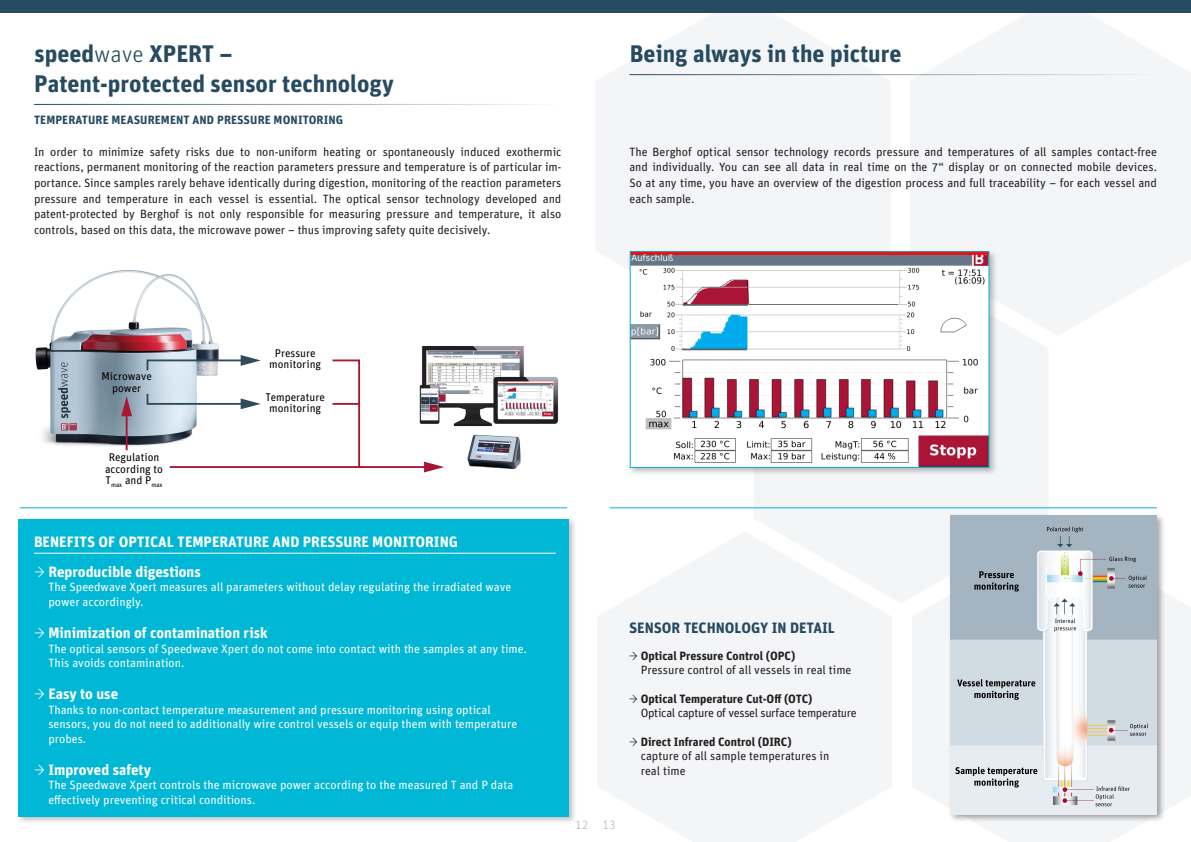
<style>
.page{position:relative;width:1191px;height:842px;background:#fff}
.page>*{position:absolute;margin:0;border:0;box-sizing:border-box;transform-origin:0 0}
.Header_24pt_fett{font:700 24px/30px "Unit Pro";color:#264a5f}
.Header_24pt_light{font:700 24px "Unit Pro";color:#264a5f}
.Infobox_Header_15_pt{font:700 15px "Unit Pro";color:#fff}
.t1{font:700 15px "Unit Pro";letter-spacing:-.005em;color:#264a5f}
.Introduction_Main_12{font:12px/15.7px "Unit Pro";letter-spacing:-.005em;color:#231f20;text-align:justify}
.t2{font:12px/14.4px "Unit Pro";color:#fff}
.Introduction_Main_12-2{font:12px/14.4px "Unit Pro";letter-spacing:-.03em;color:#231f20}
.Introduction_Main_12-3{font:700 12px "Unit Pro";letter-spacing:.01em;color:#264a5f}
.Introduction_12pt{font:300 12px "Unit Pro";color:#a9b4c3}
.t3{font:11.2px/11.2px "Unit Pro";color:#000;text-align:center}
.t4{font:6.5px "Unit Pro";color:#000}
.s1{font-weight:300}
.s2{font-weight:700}
</style>
<div class="page">
<svg style="left:596px;top:13px;width:294px;height:255px;fill:#f3f5f7"></svg>
<svg style="left:597px;top:532px;width:294px;height:310px;fill:#f3f5f7"></svg>
<svg style="left:910px;top:13px;width:281px;height:322px;fill:#f3f5f7"></svg>
<svg style="left:912px;top:593px;width:279px;height:249px;fill:#f3f5f7"></svg>
<svg style="left:753px;top:263px;width:295px;height:341px;fill:#f3f5f7"></svg>
<div style="left:16px;top:516px;width:561px;height:309px;background:#231f20;opacity:.3"></div>
<div style="left:18px;top:519px;width:551px;height:297px;background:#00b7d6"></div>
<hr style="left:34px;top:104px;width:527px;height:1px;background:#264a5f">
<hr style="left:629px;top:74px;width:528px;height:1px;background:#264a5f">
<hr style="left:34px;top:553px;width:522px;height:1px;background:#fff">
<img style="left:35px;top:270px;width:524px;height:203px">
<svg style="left:146px;top:392px;width:115px;height:17px"></svg>
<svg style="left:146px;top:355px;width:115px;height:17px"></svg>
<hr style="left:126px;top:413px;width:2px;height:37px;background:#aa1437">
<svg style="left:121px;top:396px;width:11px;height:20px"></svg>
<hr style="left:170px;top:466px;width:258px;height:2px;background:#aa1437">
<svg style="left:424px;top:462px;width:20px;height:10px"></svg>
<svg style="left:331px;top:359px;width:30px;height:110px"></svg>
<hr style="left:332px;top:403px;width:27px;height:2px;background:#aa1437">
<div style="left:627px;top:249px;width:370px;height:227px;background:#231f20;opacity:.3"></div>
<img style="left:632px;top:253px;width:355px;height:213px">
<div style="left:630px;top:251px;width:359px;height:217px;border:1px solid #00b7d6"></div>
<div style="left:0;top:0;width:1191px;height:13px;background:#264a5f"></div>
<div style="left:948px;top:513px;width:217px;height:309px;background:#231f20;opacity:.4"></div>
<img style="left:950px;top:516px;width:207px;height:298px">
<hr style="left:609px;top:507px;width:548px;height:1px;background:#00b7d6">
<hr style="left:20px;top:507px;width:547px;height:1px;background:#00b7d6">
<p class="Header_24pt_fett" style="left:34px;top:37px;width:361px">speed<span class="s1">wave</span> XPERT –<br>Patent-protected sensor technology</p>
<p class="Header_24pt_light" style="left:630px;top:36px;width:273px">Being always in the picture</p>
<p class="Introduction_Main_12-3" style="left:34px;top:111px;width:311px">TEMPERATURE MEASUREMENT AND PRESSURE MONITORING</p>
<p class="Introduction_Main_12" style="left:34px;top:143px;width:529px">In order to minimize safety risks due to non-uniform heating or spontaneously induced exothermic reactions, permanent monitoring of the reaction parameters pressure and temperature is of particular im&shy;portance. Since samples rarely behave identically during digestion, monitoring of the reaction parameters pressure and temperature in each vessel is essential. The optical sensor technology developed and patent-protected by Berghof is not only responsible for measuring pressure and temperature, it also controls, based on this data, the microwave power – thus improving safety quite decisively.</p>
<p class="Introduction_Main_12" style="left:629px;top:143px;width:529px">The Berghof optical sensor technology records pressure and temperatures of all samples contact-free and individually. You can see all data in real time on the 7“ display or on connected mobile devices.<br>So at any time, you have an overview of the digestion process and full traceability – for each vessel and each sample.</p>
<p class="t3" style="left:101px;top:370px;width:52px;line-height:12.1px">Microwave power</p>
<p class="t3" style="left:105px;top:451px;width:59px">Regulation according to</p>
<p class="t4" style="left:105px;top:481px;width:59px"><sup>T</sup>max <sup>and</sup> <sup>P</sup>max</p>
<p class="t3" style="left:269px;top:347px;width:53px">Pressure monitoring</p>
<p class="t3" style="left:266px;top:391px;width:61px">Temperature monitoring</p>
<p class="Infobox_Header_15_pt" style="left:34px;top:531px;width:425px">BENEFITS OF OPTICAL TEMPERATURE AND PRESSURE MONITORING</p>
<p class="Infobox_Header_15_pt" style="left:34px;top:561px;width:168px"><span class="s1">→</span> Reproducible digestions</p>
<p class="t2" style="left:48px;top:579px;width:464px">The Speedwave Xpert measures all parameters without delay regulating the irradiated wave power accordingly.</p>
<p class="Infobox_Header_15_pt" style="left:34px;top:622px;width:235px"><span class="s1">→</span> Minimization of contamination risk</p>
<p class="t2" style="left:48px;top:641px;width:480px">The optical sensors of Speedwave Xpert do not come into contact with the samples at any time.<br>This avoids contamination.</p>
<p class="Infobox_Header_15_pt" style="left:34px;top:683px;width:86px"><span class="s1">→</span> Easy to use</p>
<p class="t2" style="left:48px;top:702px;width:470px">Thanks to non-contact temperature measurement and pressure monitoring using optical sensors, you do not need to additionally wire control vessels or equip them with temperature probes.</p>
<p class="Infobox_Header_15_pt" style="left:34px;top:759px;width:119px"><span class="s1">→</span> Improved safety</p>
<p class="t2" style="left:48px;top:777px;width:466px">The Speedwave Xpert controls the microwave power according to the measured T and P data effectively preventing critical conditions.</p>
<p class="t1" style="left:629px;top:617px;width:207px">SENSOR TECHNOLOGY IN DETAIL</p>
<p class="Introduction_Main_12" style="left:640px;top:648px;width:212px;line-height:14.4px;text-indent:-11px"><span class="s1">→</span> <span class="s2">Optical Pressure Control (OPC)<br></span>Pressure control of all vessels in real time</p>
<p class="Introduction_Main_12-2" style="left:640px;top:691px;width:218px;text-indent:-11px"><span class="s1">→</span> <span class="s2">Optical Temperature Cut-Off (OTC)<br></span>Optical capture of vessel surface temperature</p>
<p class="Introduction_Main_12" style="left:640px;top:734px;width:190px;line-height:14.4px;text-align:left;text-indent:-11px"><span class="s1">→</span> <span class="s2">Direct Infrared Control (DIRC) </span>capture of all sample temperatures in real time</p>
<p class="Introduction_12pt" style="left:575px;top:817px;width:15px">12</p>
<p class="Introduction_12pt" style="left:602px;top:817px;width:15px">13</p>
</div>
